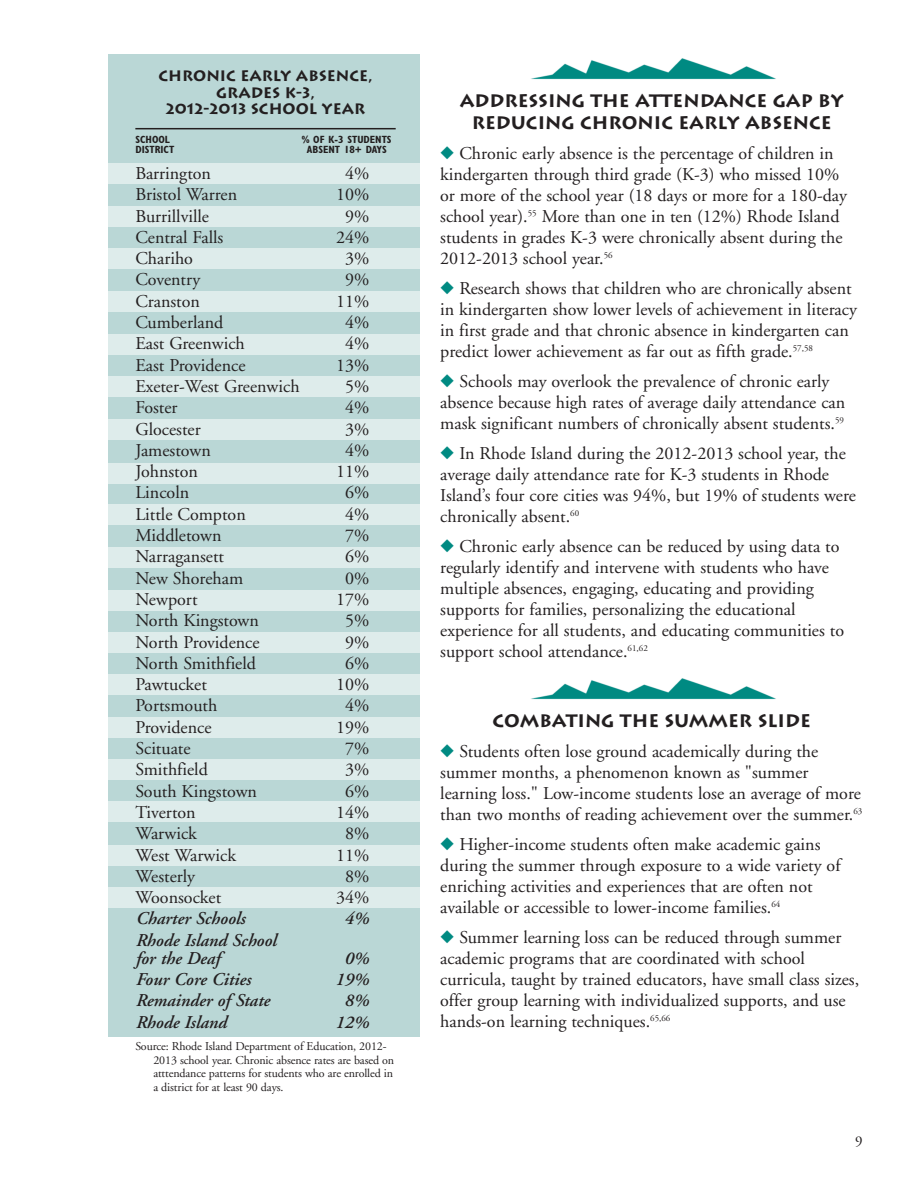
<style>
.page{position:relative;width:918px;height:1188px;background:#fff}
.page>*{position:absolute;margin:0;border:0;box-sizing:border-box;transform-origin:0 0}
.t1{font:18px/21px "Adobe Garamond";color:#231f20}
.t2{font:italic 600 18px/18px "Adobe Garamond";color:#231f20}
.t3{font:700 18px/21.6px "Lithos";color:#231f20;text-align:center}
.t4{font:700 15px/16.5px "Lithos";color:#231f20;text-align:center}
.t5{font:15px "Adobe Garamond";color:#231f20}
.t6{font:12px/13.5px "Adobe Garamond";letter-spacing:-.01em;color:#231f20}
.t7{font:700 condensed 10.5px "Gill Sans";color:#231f20}
.s1{color:#008a82}
</style>
<div class="page">
<img style="left:531px;top:58px;width:245px;height:22px">
<div style="left:108px;top:54px;width:312px;height:983px;background:#bad7d6"></div>
<div style="left:108px;top:163px;width:312px;height:21px;background:#deeceb"></div>
<div style="left:108px;top:206px;width:312px;height:21px;background:#deeceb"></div>
<div style="left:108px;top:248px;width:312px;height:21px;background:#deeceb"></div>
<div style="left:108px;top:291px;width:312px;height:21px;background:#deeceb"></div>
<div style="left:108px;top:334px;width:312px;height:20px;background:#deeceb"></div>
<div style="left:108px;top:376px;width:312px;height:21px;background:#deeceb"></div>
<div style="left:108px;top:419px;width:312px;height:20px;background:#deeceb"></div>
<div style="left:108px;top:463px;width:312px;height:21px;background:#deeceb"></div>
<div style="left:108px;top:504px;width:312px;height:21px;background:#deeceb"></div>
<div style="left:108px;top:547px;width:312px;height:21px;background:#deeceb"></div>
<div style="left:108px;top:590px;width:312px;height:21px;background:#deeceb"></div>
<div style="left:108px;top:632px;width:312px;height:20px;background:#deeceb"></div>
<div style="left:108px;top:674px;width:312px;height:21px;background:#deeceb"></div>
<div style="left:108px;top:717px;width:312px;height:20px;background:#deeceb"></div>
<div style="left:108px;top:759px;width:312px;height:21px;background:#deeceb"></div>
<div style="left:108px;top:802px;width:312px;height:20px;background:#deeceb"></div>
<div style="left:108px;top:845px;width:312px;height:20px;background:#deeceb"></div>
<div style="left:108px;top:888px;width:312px;height:20px;background:#deeceb"></div>
<hr style="left:135px;top:128px;width:261px;height:1px;background:#231f20">
<img style="left:531px;top:678px;width:245px;height:22px">
<p class="t4" style="left:158px;top:68px;width:216px">CHRONIC EARLY ABSENCE,<br>GRADES K-3,<br>2012-2013 SCHOOL YEAR</p>
<p class="t7" style="left:135px;top:135px;width:36px">SCHOOL</p>
<p class="t7" style="left:302px;top:135px;width:91px">% OF K-3 STUDENTS</p>
<p class="t7" style="left:135px;top:146px;width:40px">DISTRICT</p>
<p class="t7" style="left:307px;top:146px;width:81px">ABSENT 18+ DAYS</p>
<p class="t1" style="left:135px;top:164px;width:77px">Barrington</p>
<p class="t1" style="left:345px;top:164px;width:26px">4%</p>
<p class="t1" style="left:135px;top:186px;width:103px">Bristol Warren</p>
<p class="t1" style="left:336px;top:186px;width:35px">10%</p>
<p class="t1" style="left:135px;top:207px;width:75px">Burrillville</p>
<p class="t1" style="left:345px;top:207px;width:26px">9%</p>
<p class="t1" style="left:135px;top:228px;width:90px">Central Falls</p>
<p class="t1" style="left:336px;top:228px;width:35px">24%</p>
<p class="t1" style="left:135px;top:249px;width:59px">Chariho</p>
<p class="t1" style="left:345px;top:249px;width:26px">3%</p>
<p class="t1" style="left:135px;top:271px;width:66px">Coventry</p>
<p class="t1" style="left:345px;top:271px;width:26px">9%</p>
<p class="t1" style="left:135px;top:292px;width:66px">Cranston</p>
<p class="t1" style="left:336px;top:292px;width:35px">11%</p>
<p class="t1" style="left:135px;top:313px;width:90px">Cumberland</p>
<p class="t1" style="left:345px;top:313px;width:26px">4%</p>
<p class="t1" style="left:135px;top:335px;width:111px">East Greenwich</p>
<p class="t1" style="left:345px;top:335px;width:26px">4%</p>
<p class="t1" style="left:135px;top:356px;width:112px">East Providence</p>
<p class="t1" style="left:336px;top:356px;width:35px">13%</p>
<p class="t1" style="left:135px;top:377px;width:166px">Exeter-West Greenwich</p>
<p class="t1" style="left:345px;top:377px;width:26px">5%</p>
<p class="t1" style="left:135px;top:399px;width:44px">Foster</p>
<p class="t1" style="left:345px;top:399px;width:26px">4%</p>
<p class="t1" style="left:135px;top:420px;width:67px">Glocester</p>
<p class="t1" style="left:345px;top:420px;width:26px">3%</p>
<p class="t1" style="left:135px;top:441px;width:77px">Jamestown</p>
<p class="t1" style="left:345px;top:441px;width:26px">4%</p>
<p class="t1" style="left:135px;top:462px;width:64px">Johnston</p>
<p class="t1" style="left:336px;top:462px;width:35px">11%</p>
<p class="t1" style="left:135px;top:484px;width:55px">Lincoln</p>
<p class="t1" style="left:345px;top:484px;width:26px">6%</p>
<p class="t1" style="left:135px;top:505px;width:112px">Little Compton</p>
<p class="t1" style="left:345px;top:505px;width:26px">4%</p>
<p class="t1" style="left:135px;top:526px;width:88px">Middletown</p>
<p class="t1" style="left:345px;top:526px;width:26px">7%</p>
<p class="t1" style="left:135px;top:548px;width:90px">Narragansett</p>
<p class="t1" style="left:345px;top:548px;width:26px">6%</p>
<p class="t1" style="left:135px;top:569px;width:109px">New Shoreham</p>
<p class="t1" style="left:345px;top:569px;width:26px">0%</p>
<p class="t1" style="left:135px;top:590px;width:64px">Newport</p>
<p class="t1" style="left:336px;top:590px;width:35px">17%</p>
<p class="t1" style="left:135px;top:612px;width:125px">North Kingstown</p>
<p class="t1" style="left:345px;top:612px;width:26px">5%</p>
<p class="t1" style="left:135px;top:633px;width:126px">North Providence</p>
<p class="t1" style="left:345px;top:633px;width:26px">9%</p>
<p class="t1" style="left:135px;top:654px;width:122px">North Smithfield</p>
<p class="t1" style="left:345px;top:654px;width:26px">6%</p>
<p class="t1" style="left:135px;top:675px;width:73px">Pawtucket</p>
<p class="t1" style="left:336px;top:675px;width:35px">10%</p>
<p class="t1" style="left:135px;top:697px;width:84px">Portsmouth</p>
<p class="t1" style="left:345px;top:697px;width:26px">4%</p>
<p class="t1" style="left:135px;top:718px;width:78px">Providence</p>
<p class="t1" style="left:336px;top:718px;width:35px">19%</p>
<p class="t1" style="left:135px;top:739px;width:57px">Scituate</p>
<p class="t1" style="left:345px;top:739px;width:26px">7%</p>
<p class="t1" style="left:135px;top:761px;width:74px">Smithfield</p>
<p class="t1" style="left:345px;top:761px;width:26px">3%</p>
<p class="t1" style="left:135px;top:782px;width:123px">South Kingstown</p>
<p class="t1" style="left:345px;top:782px;width:26px">6%</p>
<p class="t1" style="left:135px;top:803px;width:62px">Tiverton</p>
<p class="t1" style="left:336px;top:803px;width:35px">14%</p>
<p class="t1" style="left:135px;top:825px;width:63px">Warwick</p>
<p class="t1" style="left:345px;top:825px;width:26px">8%</p>
<p class="t1" style="left:135px;top:846px;width:102px">West Warwick</p>
<p class="t1" style="left:336px;top:846px;width:35px">11%</p>
<p class="t1" style="left:135px;top:867px;width:61px">Westerly</p>
<p class="t1" style="left:345px;top:867px;width:26px">8%</p>
<p class="t1" style="left:135px;top:888px;width:87px">Woonsocket</p>
<p class="t1" style="left:336px;top:888px;width:35px">34%</p>
<p class="t2" style="left:135px;top:911px;width:111px">Charter Schools</p>
<p class="t2" style="left:344px;top:911px;width:26px">4%</p>
<p class="t2" style="left:135px;top:933px;width:142px">Rhode Island School for the Deaf</p>
<p class="t2" style="left:344px;top:951px;width:26px">0%</p>
<p class="t2" style="left:135px;top:972px;width:117px">Four Core Cities</p>
<p class="t2" style="left:335px;top:972px;width:35px">19%</p>
<p class="t2" style="left:135px;top:993px;width:136px">Remainder of State</p>
<p class="t2" style="left:344px;top:993px;width:26px">8%</p>
<p class="t2" style="left:135px;top:1014px;width:93px">Rhode Island</p>
<p class="t2" style="left:335px;top:1014px;width:35px">12%</p>
<p class="t6" style="left:153px;top:1041px;width:242px;text-indent:-18px">Source: Rhode Island Department of Education, 2012- 2013 school year. Chronic absence rates are based on atttendance patterns for students who are enrolled in a district for at least 90 days.</p>
<p class="t3" style="left:460px;top:90px;width:386px">ADDRESSING THE ATTENDANCE GAP BY<br>REDUCING CHRONIC EARLY ABSENCE</p>
<p class="t1" style="left:440px;top:144px;width:408px"><span class="s1">◆</span> Chronic early absence is the percentage of children in kindergarten through third grade (K-3) who missed 10% or more of the school year (18 days or more for a 180-day school year).<sup>55</sup> More than one in ten (12%) Rhode Island students in grades K-3 were chronically absent during the 2012-2013 school year.<sup>56</sup></p>
<p class="t1" style="left:440px;top:279px;width:418px"><span class="s1">◆</span> Research shows that children who are chronically absent in kindergarten show lower levels of achievement in literacy in first grade and that chronic absence in kindergarten can predict lower achievement as far out as fifth grade.<sup>57,58</sup></p>
<p class="t1" style="left:440px;top:372px;width:407px"><span class="s1">◆</span> Schools may overlook the prevalence of chronic early absence because high rates of average daily attendance can mask significant numbers of chronically absent students.<sup>59</sup></p>
<p class="t1" style="left:440px;top:444px;width:417px"><span class="s1">◆</span> In Rhode Island during the 2012-2013 school year, the average daily attendance rate for K-3 students in Rhode Island’s four core cities was 94%, but 19% of students were chronically absent.<sup>60</sup></p>
<p class="t1" style="left:440px;top:537px;width:405px"><span class="s1">◆</span> Chronic early absence can be reduced by using data to regularly identify and intervene with students who have multiple absences, engaging, educating and providing supports for families, personalizing the educational experience for all students, and educating communities to support school attendance.<sup>61,62</sup></p>
<p class="t3" style="left:493px;top:710px;width:320px">COMBATING THE SUMMER SLIDE</p>
<p class="t1" style="left:440px;top:742px;width:424px"><span class="s1">◆</span> Students often lose ground academically during the summer months, a phenomenon known as "summer learning loss." Low-income students lose an average of more than two months of reading achievement over the summer.<sup>63</sup></p>
<p class="t1" style="left:440px;top:835px;width:402px"><span class="s1">◆</span> Higher-income students often make academic gains during the summer through exposure to a wide variety of enriching activities and experiences that are often not available or accessible to lower-income families.<sup>64</sup></p>
<p class="t1" style="left:440px;top:928px;width:421px"><span class="s1">◆</span> Summer learning loss can be reduced through summer academic programs that are coordinated with school curricula, taught by trained educators, have small class sizes, offer group learning with individualized supports, and use hands-on learning techniques.<sup>65,66</sup></p>
<p class="t5" style="left:855px;top:1136px;width:9px">9</p>
</div>
